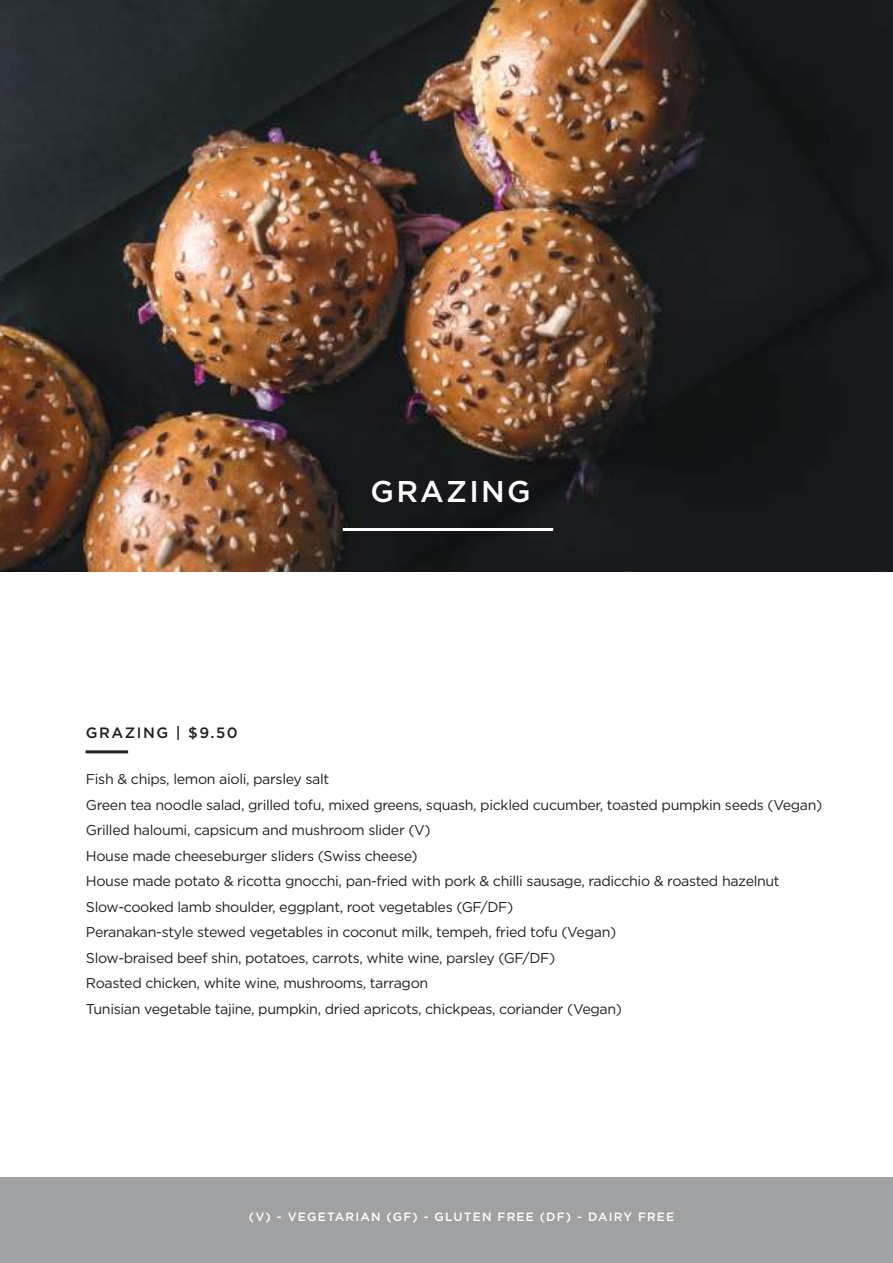
<style>
.page{position:relative;width:893px;height:1263px;background:#fff}
.page>*{position:absolute;margin:0;border:0;box-sizing:border-box;transform-origin:0 0}
.t1{font:500 30px "Gotham HTF";letter-spacing:.075em;color:#fff}
.t2{font:500 15px "Gotham HTF";letter-spacing:.1em;color:#241f1f}
.t3{font:14.25px/25.5px "Gotham HTF";letter-spacing:-.025em;color:#241f1f}
.t4{font:500 12px "Gotham HTF";letter-spacing:.1em;color:#fff}
</style>
<div class="page">
<img style="left:0;top:0;width:893px;height:572px">
<hr style="left:343px;top:528px;width:210px;height:3px;background:#fff">
<div style="left:0;top:1178px;width:893px;height:85px;background:#a0a1a3"></div>
<hr style="left:86px;top:750px;width:42px;height:3px;background:#241f1f">
<h1 class="t1" style="left:371px;top:474px;width:162px">GRAZING</h1>
<p class="t2" style="left:86px;top:724px;width:153px">GRAZING | $9.50</p>
<p class="t3" style="left:86px;top:766px;width:738px">Fish &amp; chips, lemon aioli, parsley salt<br>Green tea noodle salad, grilled tofu, mixed greens, squash, pickled cucumber, toasted pumpkin seeds (Vegan)<br>Grilled haloumi, capsicum and mushroom slider (V)<br>House made cheeseburger sliders (Swiss cheese)<br>House made potato &amp; ricotta gnocchi, pan-fried with pork &amp; chilli sausage, radicchio &amp; roasted hazelnut Slow-cooked lamb shoulder, eggplant, root vegetables (GF/DF)<br>Peranakan-style stewed vegetables in coconut milk, tempeh, fried tofu (Vegan)<br>Slow-braised beef shin, potatoes, carrots, white wine, parsley (GF/DF)<br>Roasted chicken, white wine, mushrooms, tarragon<br>Tunisian vegetable tajine, pumpkin, dried apricots, chickpeas, coriander (Vegan)</p>
<p class="t4" style="left:249px;top:1210px;width:427px">(V) - VEGETARIAN (GF) - GLUTEN FREE (DF) - DAIRY FREE</p>
</div>
